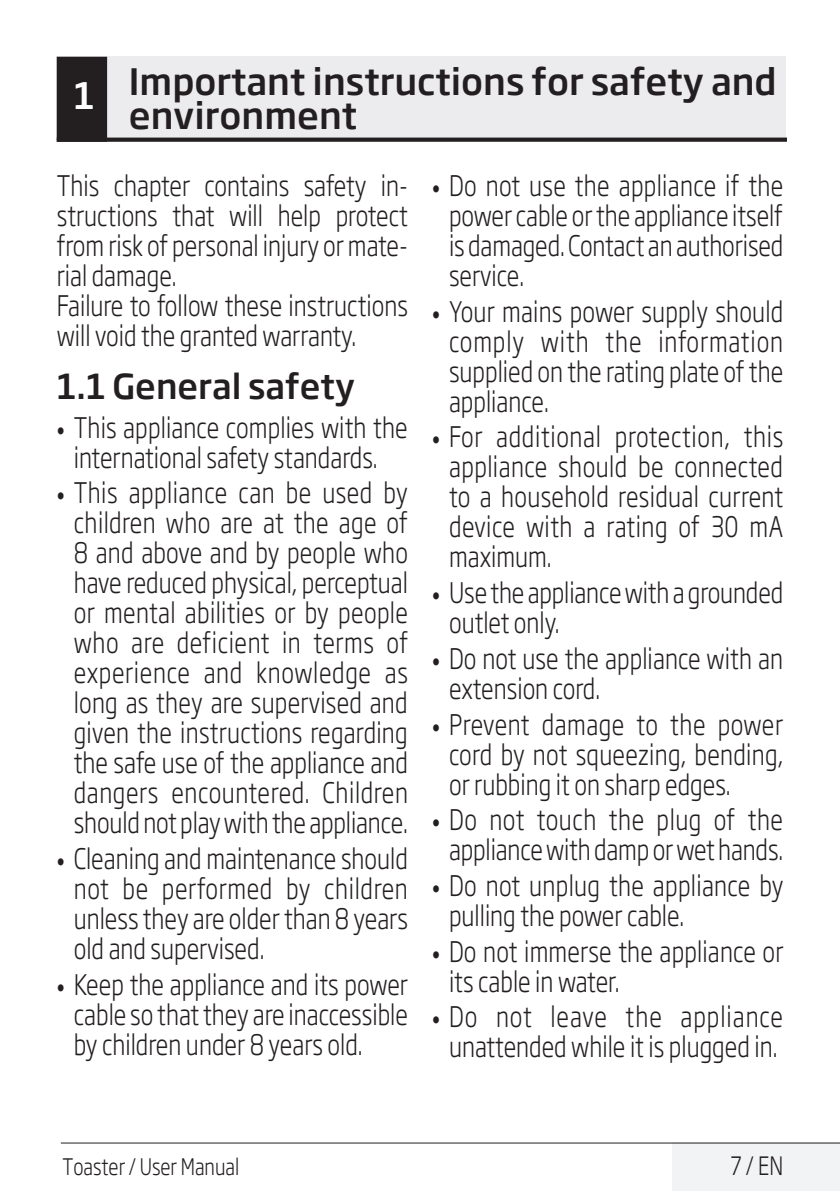
<style>
.page{position:relative;width:840px;height:1191px;background:#fff}
.page>*{position:absolute;margin:0;border:0;box-sizing:border-box;transform-origin:0 0}
.Unite_Baslik_Guvenli{font:500 36px/34px "Soho Gothic Pro";color:#231f20}
.Alt_Baslik_Guvenlık{font:500 34px "Soho Gothic Pro";color:#231f20}
.Guvenlik_Giris_Parag{font:300 28px/30px "Soho Gothic Pro";color:#231f20;text-align:justify;scale:.8 1}
.t1{font:300 25px "Soho Gothic Pro";color:#231f20;scale:.8 1}
.t2{font:300 22.4px "Soho Gothic Pro";color:#231f20;scale:.8 1}
.s1{color:#fff}
.s2{font-family:"Helvetica Neue LT Pro";font-stretch:condensed;font-size:20px}
</style>
<div class="page">
<div style="left:672px;top:1142px;width:167px;height:49px;background:#f2f3f4"></div>
<hr style="left:61px;top:1142px;width:778px;height:1px;background:#231f20">
<div style="left:57px;top:57px;width:728px;height:83px;background:#ececee"></div>
<hr style="left:57px;top:138px;width:728px;height:3px;background:#231f20">
<div style="left:58px;top:58px;width:48px;height:83px;background:#231f20"></div>
<div style="left:57px;top:57px;width:50px;height:85px;border:2px solid #231f20"></div>
<p class="Unite_Baslik_Guvenli" style="left:129px;top:62px;width:649px;text-indent:-55px"><span class="s1">1</span> Important instructions for safety and environment</p>
<p class="Guvenlik_Giris_Parag" style="left:57px;top:169px;width:440px">This chapter contains safety in&shy;structions that will help protect from risk of personal injury or mate&shy;rial damage.</p>
<p class="Guvenlik_Giris_Parag" style="left:57px;top:289px;width:440px">Failure to follow these instructions will void the granted warranty.</p>
<p class="Alt_Baslik_Guvenlık" style="left:57px;top:360px;width:299px">1.1 General safety</p>
<p class="Guvenlik_Giris_Parag" style="left:57px;top:410px;width:440px;text-align:center"><span class="s2">•</span> This appliance complies with the international safety standards.</p>
<p class="Guvenlik_Giris_Parag" style="left:74px;top:476px;width:419px;text-indent:-17px"><span class="s2">•</span> This appliance can be used by children who are at the age of 8 and above and by people who have reduced physical, perceptual or mental abilities or by people who are deficient in terms of experience and knowledge as long as they are supervised and given the instructions regarding the safe use of the appliance and dangers encountered. Children should not play with the appliance.</p>
<p class="Guvenlik_Giris_Parag" style="left:74px;top:842px;width:419px;text-indent:-17px"><span class="s2">•</span> Cleaning and maintenance should not be performed by children unless they are older than 8 years old and supervised.</p>
<p class="Guvenlik_Giris_Parag" style="left:74px;top:967px;width:419px;text-indent:-17px"><span class="s2">•</span> Keep the appliance and its power cable so that they are inaccessible by children under 8 years old.</p>
<p class="Guvenlik_Giris_Parag" style="left:449px;top:169px;width:419px;text-indent:-17px"><span class="s2">•</span> Do not use the appliance if the power cable or the appliance itself is damaged. Contact an authorised service.</p>
<p class="Guvenlik_Giris_Parag" style="left:449px;top:295px;width:419px;text-indent:-17px"><span class="s2">•</span> Your mains power supply should comply with the information supplied on the rating plate of the appliance.</p>
<p class="Guvenlik_Giris_Parag" style="left:449px;top:420px;width:419px;text-indent:-17px"><span class="s2">•</span> For additional protection, this appliance should be connected to a household residual current device with a rating of 30 mA maximum.</p>
<p class="Guvenlik_Giris_Parag" style="left:449px;top:576px;width:419px;text-indent:-17px"><span class="s2">•</span> Use the appliance with a grounded outlet only.</p>
<p class="Guvenlik_Giris_Parag" style="left:449px;top:642px;width:419px;text-indent:-17px"><span class="s2">•</span> Do not use the appliance with an extension cord.</p>
<p class="Guvenlik_Giris_Parag" style="left:449px;top:707px;width:419px;text-indent:-17px"><span class="s2">•</span> Prevent damage to the power cord by not squeezing, bending, or rubbing it on sharp edges.</p>
<p class="Guvenlik_Giris_Parag" style="left:432px;top:803px;width:440px;text-align:right"><span class="s2">•</span> Do not touch the plug of the appliance with damp or wet hands.</p>
<p class="Guvenlik_Giris_Parag" style="left:449px;top:869px;width:419px;text-indent:-17px"><span class="s2">•</span> Do not unplug the appliance by pulling the power cable.</p>
<p class="Guvenlik_Giris_Parag" style="left:449px;top:934px;width:419px;text-indent:-17px"><span class="s2">•</span> Do not immerse the appliance or its cable in water.</p>
<p class="Guvenlik_Giris_Parag" style="left:432px;top:1000px;width:440px;text-align:center"><span class="s2">•</span> Do not leave the appliance unattended while it is plugged in.</p>
<p class="t2" style="left:62px;top:1149px;width:222px">Toaster / User Manual</p>
<p class="t1" style="left:730px;top:1146px;width:67px">7 / EN</p>
</div>
